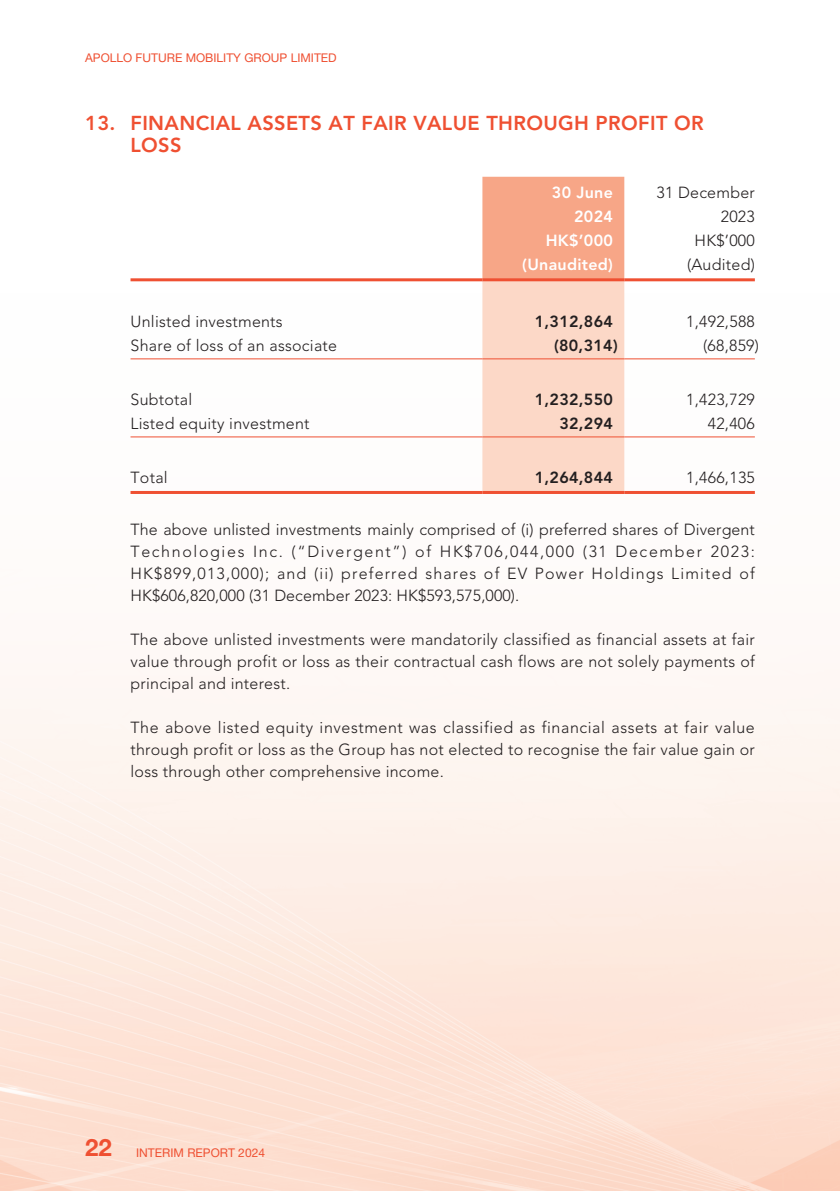
<style>
.page{position:relative;width:840px;height:1191px;background:#fff}
.page>*{position:absolute;margin:0;border:0;box-sizing:border-box;transform-origin:0 0}
._01_H1{font:800 20px/22px "Avenir LT Std";letter-spacing:.02em;color:#ef5032}
._00_txt{font:300 16px/22px "Avenir LT Std";letter-spacing:.015em;color:#231f20;text-align:justify}
._50_Table_txt{font:300 16px "Avenir LT Std";letter-spacing:.015em;color:#231f20}
._50_Table_txt-2{font:800 16px "Avenir LT Std";letter-spacing:.02em;color:#231f20}
._50_Table_txt-3{font:800 16px "Avenir LT Std";letter-spacing:.02em;color:#fff}
.t1{font:12px "Helvetica Neue LT Std";color:#ef5032}
.s1{font-weight:700;font-size:24px}
</style>
<div class="page">
<img style="left:0;top:293px;width:839px;height:898px">
<svg style="left:482px;top:177px;width:142px;height:314px;background:#fac7b1"></svg>
<hr style="left:130px;top:278px;width:352px;height:3px;background:#ef5032">
<hr style="left:482px;top:278px;width:142px;height:3px;background:#ef5032">
<hr style="left:624px;top:278px;width:130px;height:3px;background:#ef5032">
<hr style="left:130px;top:358px;width:352px;height:1px;background:#ef5032">
<hr style="left:482px;top:358px;width:142px;height:1px;background:#ef5032">
<hr style="left:624px;top:358px;width:130px;height:1px;background:#ef5032">
<hr style="left:130px;top:436px;width:352px;height:1px;background:#ef5032">
<hr style="left:482px;top:436px;width:142px;height:1px;background:#ef5032">
<hr style="left:624px;top:436px;width:130px;height:1px;background:#ef5032">
<hr style="left:130px;top:491px;width:352px;height:3px;background:#ef5032">
<hr style="left:482px;top:491px;width:142px;height:3px;background:#ef5032">
<hr style="left:624px;top:491px;width:130px;height:3px;background:#ef5032">
<p class="t1" style="left:85px;top:51px;width:253px">APOLLO FUTURE MOBILITY GROUP LIMITED</p>
<p class="_01_H1" style="left:130px;top:112px;width:574px;text-indent:-45px">13. FINANCIAL ASSETS AT FAIR VALUE THROUGH PROFIT OR<br>LOSS</p>
<p class="_50_Table_txt-3" style="left:551px;top:183px;width:62px">30 June</p>
<p class="_50_Table_txt-3" style="left:574px;top:207px;width:40px">2024</p>
<p class="_50_Table_txt" style="left:656px;top:183px;width:100px">31 December</p>
<p class="_50_Table_txt" style="left:720px;top:207px;width:36px">2023</p>
<p class="_50_Table_txt-3" style="left:545px;top:231px;width:69px">HK$’000</p>
<p class="_50_Table_txt" style="left:694px;top:231px;width:62px">HK$’000</p>
<p class="_50_Table_txt-3" style="left:522px;top:255px;width:92px">(Unaudited)</p>
<p class="_50_Table_txt" style="left:686px;top:255px;width:69px">(Audited)</p>
<p class="_50_Table_txt" style="left:130px;top:312px;width:154px">Unlisted investments</p>
<p class="_50_Table_txt-2" style="left:534px;top:311px;width:80px">1,312,864</p>
<p class="_50_Table_txt" style="left:685px;top:312px;width:70px">1,492,588</p>
<p class="_50_Table_txt" style="left:130px;top:336px;width:208px">Share of loss of an associate</p>
<p class="_50_Table_txt-2" style="left:553px;top:335px;width:65px">(80,314)</p>
<p class="_50_Table_txt" style="left:702px;top:336px;width:57px">(68,859)</p>
<p class="_50_Table_txt" style="left:130px;top:390px;width:63px">Subtotal</p>
<p class="_50_Table_txt-2" style="left:534px;top:389px;width:80px">1,232,550</p>
<p class="_50_Table_txt" style="left:685px;top:390px;width:70px">1,423,729</p>
<p class="_50_Table_txt" style="left:130px;top:414px;width:180px">Listed equity investment</p>
<p class="_50_Table_txt-2" style="left:559px;top:413px;width:55px">32,294</p>
<p class="_50_Table_txt" style="left:707px;top:414px;width:49px">42,406</p>
<p class="_50_Table_txt" style="left:130px;top:468px;width:39px">Total</p>
<p class="_50_Table_txt-2" style="left:534px;top:468px;width:80px">1,264,844</p>
<p class="_50_Table_txt" style="left:685px;top:468px;width:70px">1,466,135</p>
<p class="_00_txt" style="left:130px;top:518px;width:625px">The above unlisted investments mainly comprised of (i) preferred shares of Divergent Technologies Inc. (“Divergent”) of HK$706,044,000 (31 December 2023:<br>HK$899,013,000); and (ii) preferred shares of EV Power Holdings Limited of HK$606,820,000 (31 December 2023: HK$593,575,000).</p>
<p class="_00_txt" style="left:130px;top:628px;width:625px">The above unlisted investments were mandatorily classified as financial assets at fair value through profit or loss as their contractual cash flows are not solely payments of principal and interest.</p>
<p class="_00_txt" style="left:130px;top:716px;width:625px">The above listed equity investment was classified as financial assets at fair value through profit or loss as the Group has not elected to recognise the fair value gain or loss through other comprehensive income.</p>
<p class="t1" style="left:85px;top:1145px;width:181px"><span class="s1">22</span> INTERIM REPORT 2024</p>
</div>
